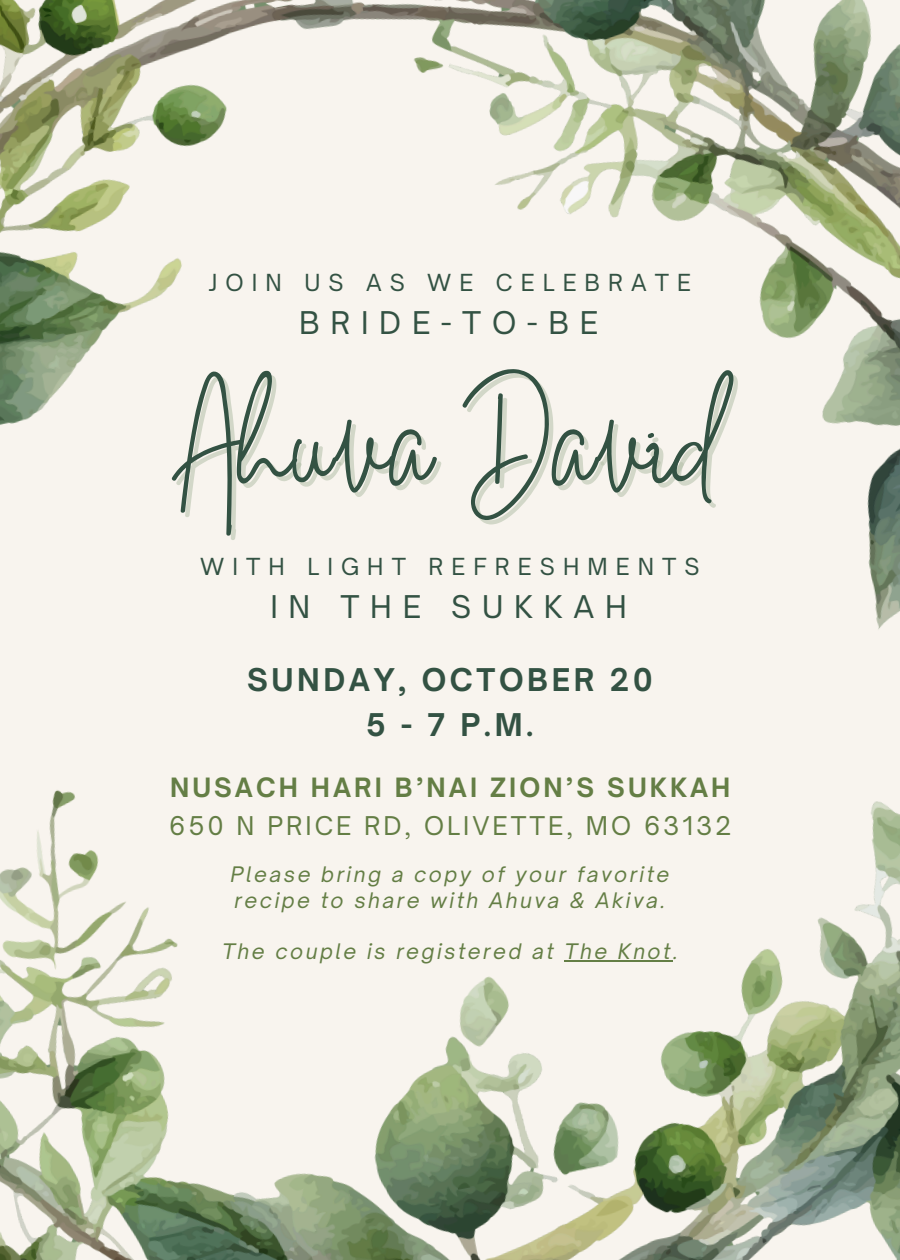
<style>
.page{position:relative;width:900px;height:1260px;background:#fff}
.page>*{position:absolute;margin:0;border:0;box-sizing:border-box;transform-origin:0 0}
.t1{font:102.75px "White Star";color:#335243}
.t2{font:700 30px/45px "Open Sauce One";letter-spacing:.12em;color:#335243;text-align:center}
.t3{font:30px "Open Sauce One";letter-spacing:.36em;color:#335243}
.t4{font:700 25.5px "Open Sauce One";letter-spacing:.12em;color:#647e45}
.t5{font:24.75px "Open Sauce One";letter-spacing:.12em;color:#647e45}
.t6{font:22.5px "Open Sauce One";letter-spacing:.36em;color:#335243}
.t7{font:italic 20.5px "Open Sauce One";letter-spacing:.12em;color:#647e45}
</style>
<div class="page">
<img style="left:0;top:0;width:900px;height:1260px">
<hr style="left:565px;top:960px;width:98px;height:2px;background:#647e45">
<svg style="left:663px;top:960px;width:10px;height:2px"></svg>
<h3 class="t6" style="left:209px;top:269px;width:484px">JOIN US AS WE CELEBRATE</h3>
<h3 class="t3" style="left:299px;top:304px;width:301px">BRIDE-TO-BE</h3>
<h3 class="t1" style="left:178px;top:420px;width:545px">Ahuva David</h3>
<h2 class="t6" style="left:200px;top:552px;width:501px">WITH LIGHT REFRESHMENTS</h2>
<h2 class="t3" style="left:270px;top:588px;width:358px">IN THE SUKKAH</h2>
<h3 class="t2" style="left:247px;top:657px;width:407px">SUNDAY, OCTOBER 20<br>5 - 7 P.M.</h3>
<h1 class="t4" style="left:170px;top:772px;width:562px">NUSACH HARI B’NAI ZION’S SUKKAH</h1>
<h1 class="t5" style="left:169px;top:810px;width:564px">650 N PRICE RD, OLIVETTE, MO 63132</h1>
<p class="t7" style="left:231px;top:861px;width:440px">Please bring a copy of your favorite</p>
<p class="t7" style="left:235px;top:887px;width:432px">recipe to share with Ahuva &amp; Akiva.</p>
<p class="t7" style="left:222px;top:938px;width:457px">The couple is registered at The Knot.</p>
</div>
